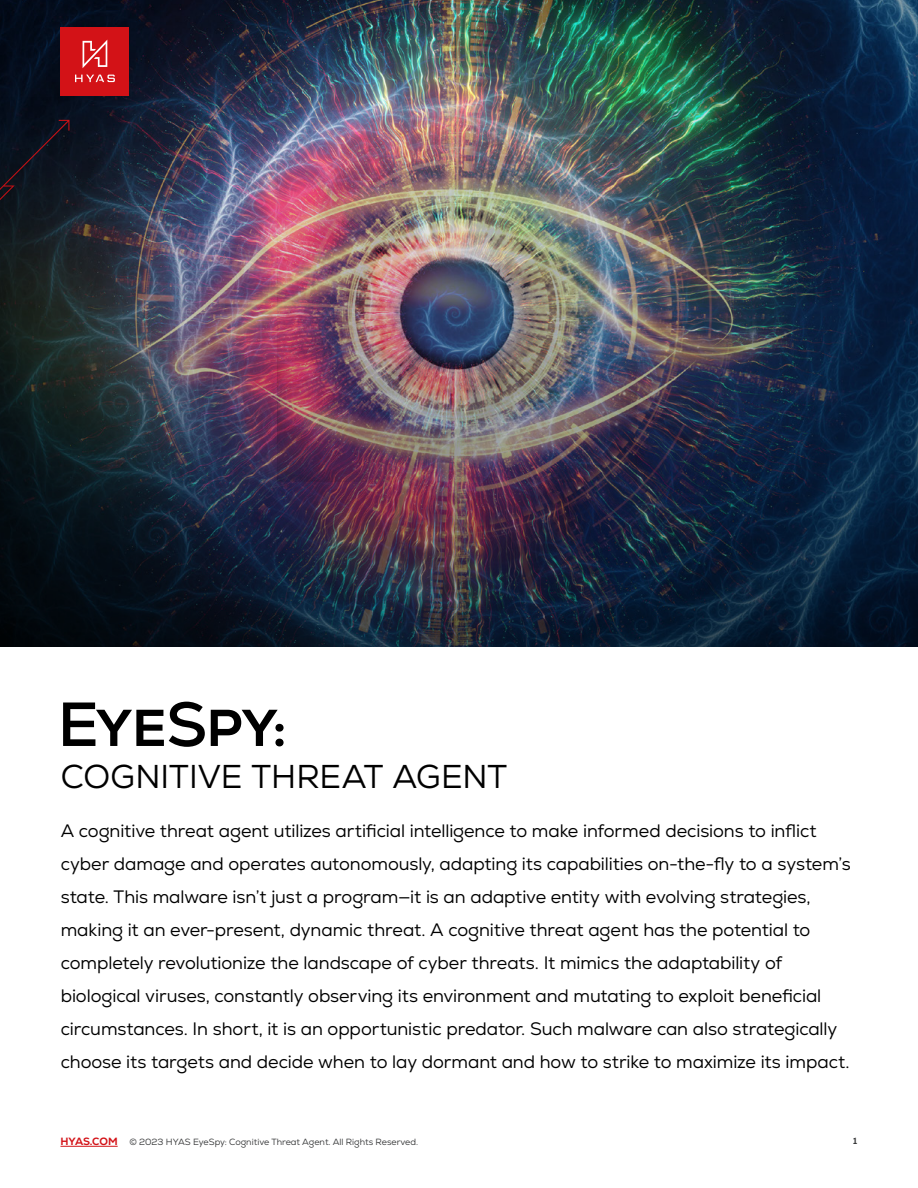
<style>
.page{position:relative;width:918px;height:1188px;background:#fff}
.page>*{position:absolute;margin:0;border:0;box-sizing:border-box;transform-origin:0 0}
.t1{font:800 51.75px "Nexa";color:#000}
.t2{font:33px "Nexa";color:#000}
.Opening_Large{font:18px/33px "Nexa";letter-spacing:-.005em;color:#000}
.Body_-_Tiny{font:800 10.5px "Nexa";letter-spacing:-.01em;color:#d31217}
.Body_-_Tiny-2{font:9px "Nexa";color:#373839}
.Body_-_Tiny-3{font:800 9px "Nexa";color:#373839}
.s1{font-weight:700;font-size:62.1px}
</style>
<div class="page">
<hr style="left:60px;top:1146px;width:58px;height:1px;background:#d31217">
<img style="left:0;top:0;width:918px;height:96px">
<div style="left:61px;top:27px;width:68px;height:68px;background:#d31217"></div>
<svg style="left:75px;top:75px;width:40px;height:7px"></svg>
<svg style="left:83px;top:40px;width:24px;height:28px"></svg>
<img style="left:0;top:96px;width:918px;height:551px">
<p class="t1" style="left:58px;top:695px;width:230px"><span class="s1">E</span>YE<span class="s1">S</span>PY:</p>
<p class="t2" style="left:61px;top:756px;width:448px">COGNITIVE THREAT AGENT</p>
<p class="Opening_Large" style="left:61px;top:815px;width:791px">A cognitive threat agent utilizes artificial intelligence to make informed decisions to inflict cyber damage and operates autonomously, adapting its capabilities on-the-fly to a system’s state. This malware isn’t just a program—it is an adaptive entity with evolving strategies, making it an ever-present, dynamic threat. A cognitive threat agent has the potential to completely revolutionize the landscape of cyber threats. It mimics the adaptability of biological viruses, constantly observing its environment and mutating to exploit beneficial circumstances. In short, it is an opportunistic predator. Such malware can also strategically choose its targets and decide when to lay dormant and how to strike to maximize its impact.</p>
<p class="Body_-_Tiny" style="left:60px;top:1135px;width:59px">HYAS.COM</p>
<p class="Body_-_Tiny-2" style="left:129px;top:1137px;width:290px">© 2023 HYAS EyeSpy: Cognitive Threat Agent. All Rights Reserved.</p>
<p class="Body_-_Tiny-3" style="left:853px;top:1135px;width:6px">1</p>
</div>
